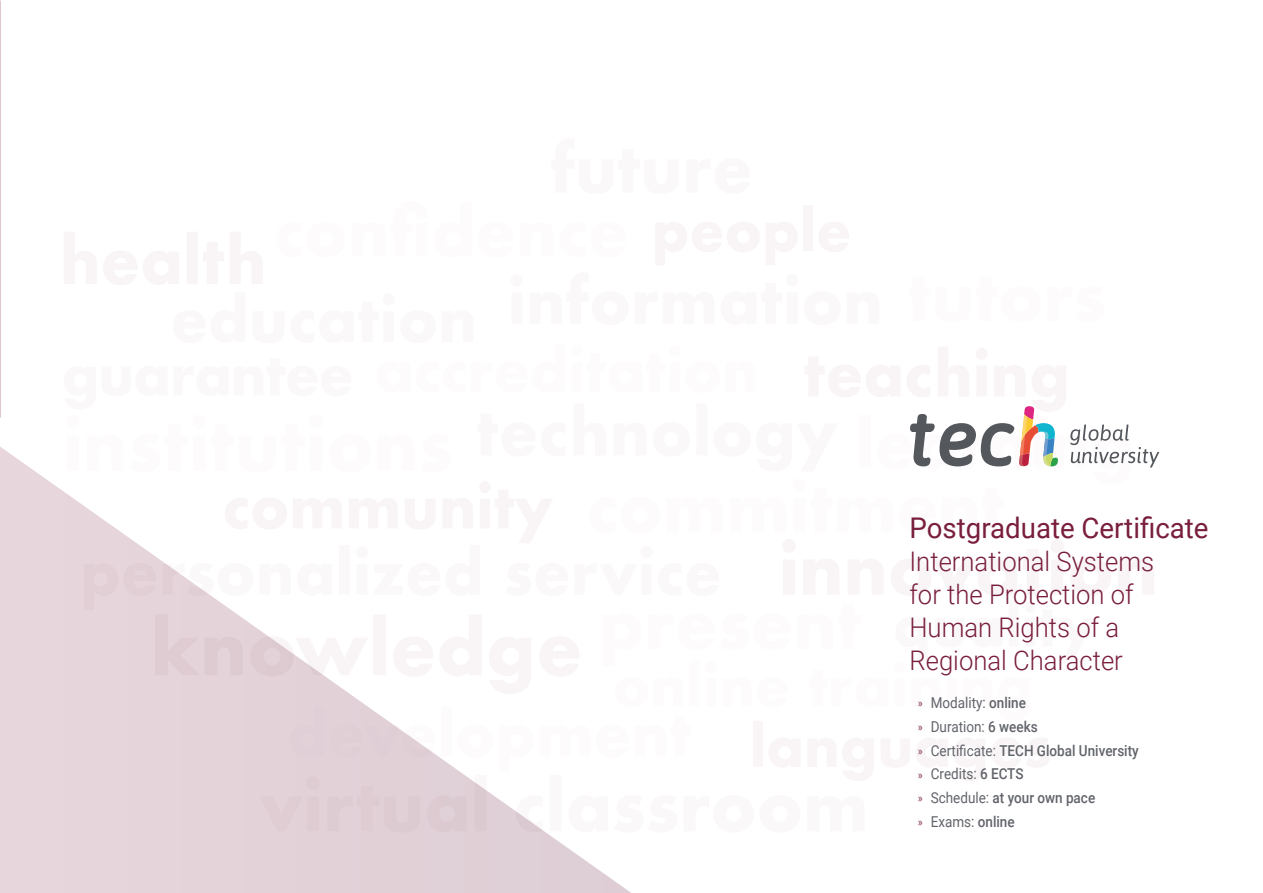
<style>
.page{position:relative;width:1263px;height:893px;background:#fff}
.page>*{position:absolute;margin:0;border:0;box-sizing:border-box;transform-origin:0 0}
.t1{font:28.5px "Roboto";color:#791e3c}
.t2{font:300 27px/33px "Roboto";color:#791e3c;scale:.95 1}
.t3{font:500 15px/23.7px "Roboto";color:#61646a;scale:.9 1}
.s1{font-family:"Myriad Pro";font-weight:400;font-size:12px;color:#791e3c}
.s2{font-weight:400}
</style>
<div class="page">
<div style="left:0;top:447px;width:631px;height:446px;background:#e6d5db"></div>
<svg style="left:64px;top:406px;width:1095px;height:427px"></svg>
<h1 class="t1" style="left:909px;top:508px;width:301px">Postgraduate Certificate</h1>
<h2 class="t2" style="left:909px;top:544px;width:259px">International Systems for the Protection of<br>Human Rights of a<br>Regional Character</h2>
<p class="t3" style="left:918px;top:690px;width:247px"><span class="s1">»</span> <span class="s2">Modality:</span> online<br><span class="s1">»</span> <span class="s2">Duration:</span> 6 weeks<br><span class="s1">»</span> <span class="s2">Certificate:</span> TECH Global University <span class="s1">»</span> <span class="s2">Credits:</span> 6 ECTS<br><span class="s1">»</span> <span class="s2">Schedule:</span> at your own pace<br><span class="s1">»</span> <span class="s2">Exams:</span> online</p>
</div>
